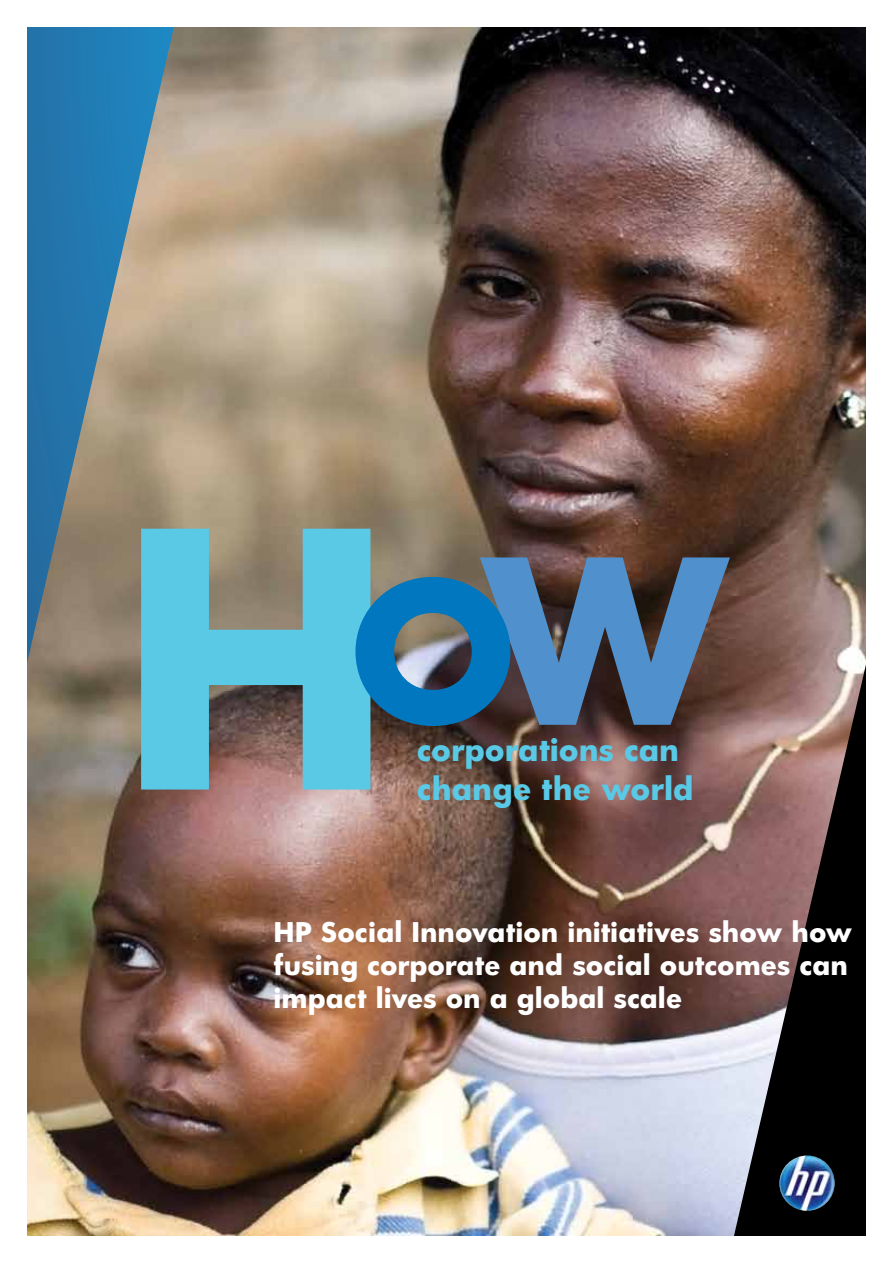
<style>
.page{position:relative;width:893px;height:1263px;background:#fff}
.page>*{position:absolute;margin:0;border:0;box-sizing:border-box;transform-origin:0 0}
.t1{font:700 346.05px "HP Futura";color:#59c9e6}
.t2{font:700 221.85px "HP Futura";color:#5091cd}
.t3{font:700 30px "HP Futura";color:#59c9e6}
.t4{font:700 26.4px/33px "HP Futura";color:#fff}
</style>
<div class="page">
<img style="left:27px;top:27px;width:839px;height:1209px">
<svg style="left:734px;top:664px;width:132px;height:572px;background:#584746"></svg>
<img style="left:779px;top:1155px;width:56px;height:56px;border-radius:28px">
<svg style="left:27px;top:27px;width:147px;height:636px;background:#638494"></svg>
<h1 class="t1" style="left:117px;top:417px;width:402px">H<sup>O</sup></h1>
<h2 class="t2" style="left:481px;top:486px;width:249px">W</h2>
<p class="t3" style="left:417px;top:729px;width:264px">corporations can</p>
<p class="t3" style="left:417px;top:768px;width:279px">change the world</p>
<p class="t4" style="left:273px;top:915px;width:580px">HP Social Innovation initiatives show how fusing corporate and social outcomes can impact lives on a global scale</p>
</div>
